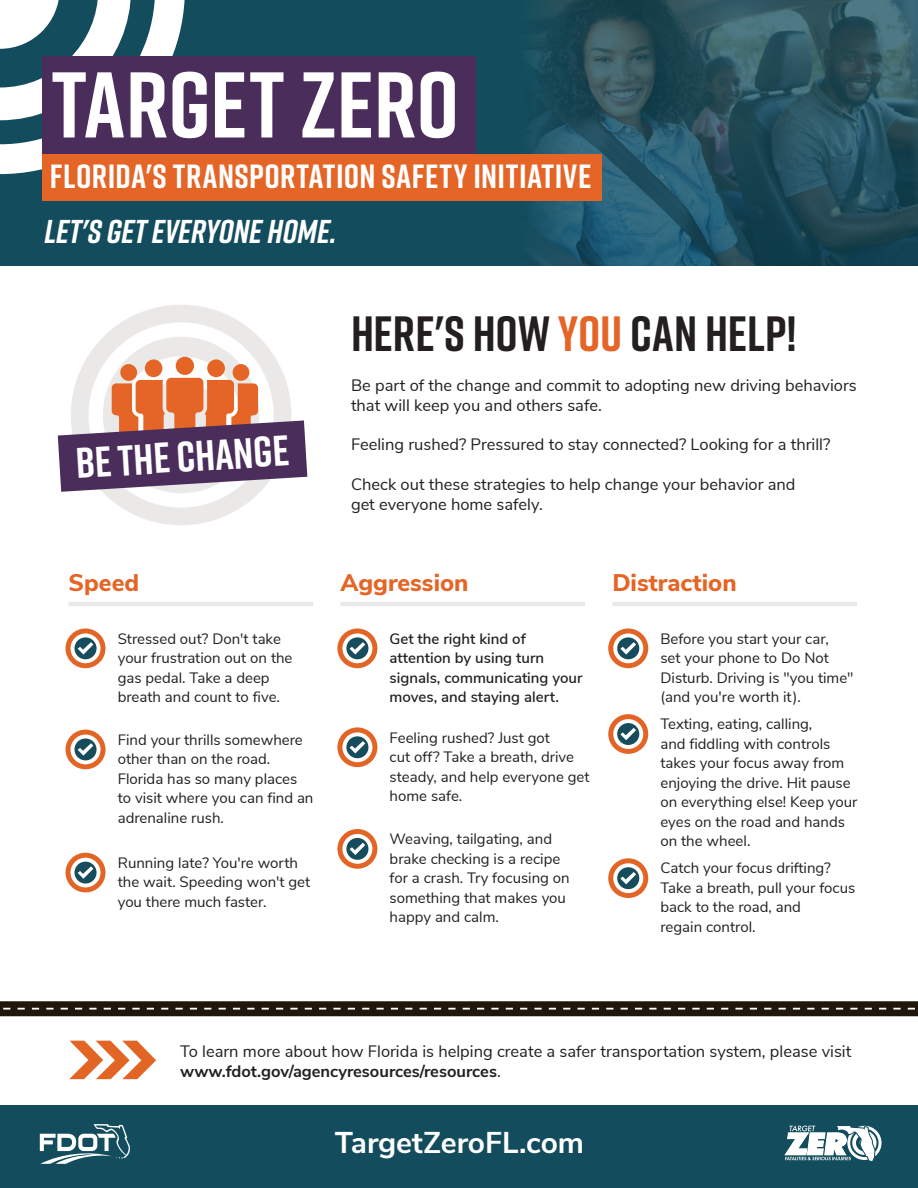
<style>
.page{position:relative;width:918px;height:1188px;background:#fff}
.page>*{position:absolute;margin:0;border:0;box-sizing:border-box;transform-origin:0 0}
.t1{font:700 93px "Rift";letter-spacing:-.005em;color:#fff}
.P1{font:700 49.5px "Rift";color:#231f20}
.Heading_1_Centered{font:700 42.75px "Rift";color:#fff}
.t2{font:700 33.45px "Rift";letter-spacing:.02em;color:#fff}
.Heading_1_Centered-2{font:italic 700 33px "Rift";color:#fff}
.t3{font:700 30px "Nunito Sans";color:#fff}
.P1-2{font:800 24px "Nunito Sans";color:#e46525}
.P2_Left{font:16.5px/19.8px "Nunito Sans";color:#231f20}
.P2{font:15px/19.5px "Nunito Sans";color:#231f20}
.P2-2{font:600 15px/19.5px "Nunito Sans";color:#231f20}
.s1{color:#e46525}
.s2{font-weight:700}
</style>
<div class="page">
<div style="left:0;top:1105px;width:918px;height:83px;background:#134d5d"></div>
<svg style="left:785px;top:1125px;width:97px;height:36px"></svg>
<svg style="left:40px;top:1124px;width:90px;height:40px"></svg>
<svg style="left:0;top:0;width:918px;height:266px;background:#1f505f"></svg>
<svg style="left:0;top:0;width:185px;height:174px"></svg>
<svg style="left:104px;top:305px;width:155px;height:220px"></svg>
<div style="left:0;top:1001px;width:918px;height:15px;background:#20170c"></div>
<svg style="left:3px;top:1008px;width:912px;height:2px"></svg>
<svg style="left:58px;top:337px;width:249px;height:156px"></svg>
<svg style="left:69px;top:1041px;width:87px;height:38px"></svg>
<div style="left:42px;top:56px;width:434px;height:99px;background:#4a2d5b"></div>
<svg style="left:66px;top:628px;width:40px;height:40px"></svg>
<svg style="left:66px;top:730px;width:40px;height:39px"></svg>
<svg style="left:66px;top:853px;width:40px;height:39px"></svg>
<svg style="left:337px;top:628px;width:40px;height:40px"></svg>
<svg style="left:337px;top:727px;width:40px;height:40px"></svg>
<svg style="left:337px;top:829px;width:40px;height:40px"></svg>
<svg style="left:608px;top:628px;width:40px;height:40px"></svg>
<svg style="left:608px;top:714px;width:40px;height:40px"></svg>
<svg style="left:608px;top:858px;width:40px;height:40px"></svg>
<hr style="left:69px;top:602px;width:244px;height:4px;background:#ebe9e8">
<hr style="left:340px;top:602px;width:245px;height:4px;background:#ebe9e8">
<hr style="left:613px;top:602px;width:244px;height:4px;background:#ebe9e8">
<div style="left:42px;top:155px;width:560px;height:46px;background:#e46525"></div>
<p class="t1" style="left:52px;top:38px;width:409px">TARGET ZERO</p>
<p class="t2" style="left:50px;top:152px;width:543px">FLORIDA'S TRANSPORTATION SAFETY INITIATIVE</p>
<h1 class="Heading_1_Centered-2" style="left:45px;top:208px;width:294px">LET'S GET EVERYONE HOME.</h1>
<h1 class="Heading_1_Centered" style="left:74px;top:434px;width:215px;rotate:-4deg">BE THE CHANGE</h1>
<p class="P1" style="left:351px;top:298px;width:447px">HERE'S HOW <span class="s1">YOU</span> CAN HELP!</p>
<p class="P2_Left" style="left:351px;top:374px;width:507px">Be part of the change and commit to adopting new driving behaviors that will keep you and others safe.</p>
<p class="P2_Left" style="left:351px;top:434px;width:481px">Feeling rushed? Pressured to stay connected? Looking for a thrill?</p>
<p class="P2_Left" style="left:351px;top:473px;width:446px">Check out these strategies to help change your behavior and get everyone home safely.</p>
<p class="P1-2" style="left:69px;top:565px;width:72px">Speed</p>
<p class="P1-2" style="left:340px;top:565px;width:129px">Aggression</p>
<p class="P1-2" style="left:612px;top:565px;width:126px">Distraction</p>
<p class="P2" style="left:118px;top:628px;width:165px">Stressed out? Don't take</p>
<p class="P2" style="left:118px;top:647px;width:176px">your frustration out on the</p>
<p class="P2" style="left:118px;top:667px;width:164px">gas pedal. Take a deep breath and count to five.</p>
<p class="P2" style="left:118px;top:729px;width:187px">Find your thrills somewhere</p>
<p class="P2" style="left:118px;top:748px;width:197px">other than on the road.<br>Florida has so many places to visit where you can find an adrenaline rush.</p>
<p class="P2" style="left:118px;top:852px;width:194px">Running late? You're worth the wait. Speeding won't get you there much faster.</p>
<p class="P2-2" style="left:390px;top:628px;width:195px">Get the right kind of attention by using turn signals, communicating your moves, and staying alert.</p>
<p class="P2" style="left:390px;top:727px;width:201px">Feeling rushed? Just got<br>cut off? Take a breath, drive steady, and help everyone get home safe.</p>
<p class="P2" style="left:390px;top:828px;width:182px">Weaving, tailgating, and brake checking is a recipe for a crash. Try focusing on something that makes you happy and calm.</p>
<p class="P2" style="left:660px;top:628px;width:195px">Before you start your car,<br>set your phone to Do Not<br>Disturb. Driving is "you time" (and you're worth it).</p>
<p class="P2" style="left:660px;top:713px;width:199px">Texting, eating, calling,<br>and fiddling with controls takes your focus away from enjoying the drive. Hit pause on everything else! Keep your eyes on the road and hands on the wheel.</p>
<p class="P2" style="left:660px;top:858px;width:196px">Catch your focus drifting?<br>Take a breath, pull your focus back to the road, and<br>regain control.</p>
<p class="P2_Left" style="left:180px;top:1040px;width:673px">To learn more about how Florida is helping create a safer transportation system, please visit <span class="s2">www.fdot.gov/agencyresources/resources</span>.</p>
<h3 class="t3" style="left:335px;top:1121px;width:251px">TargetZeroFL.com</h3>
</div>
